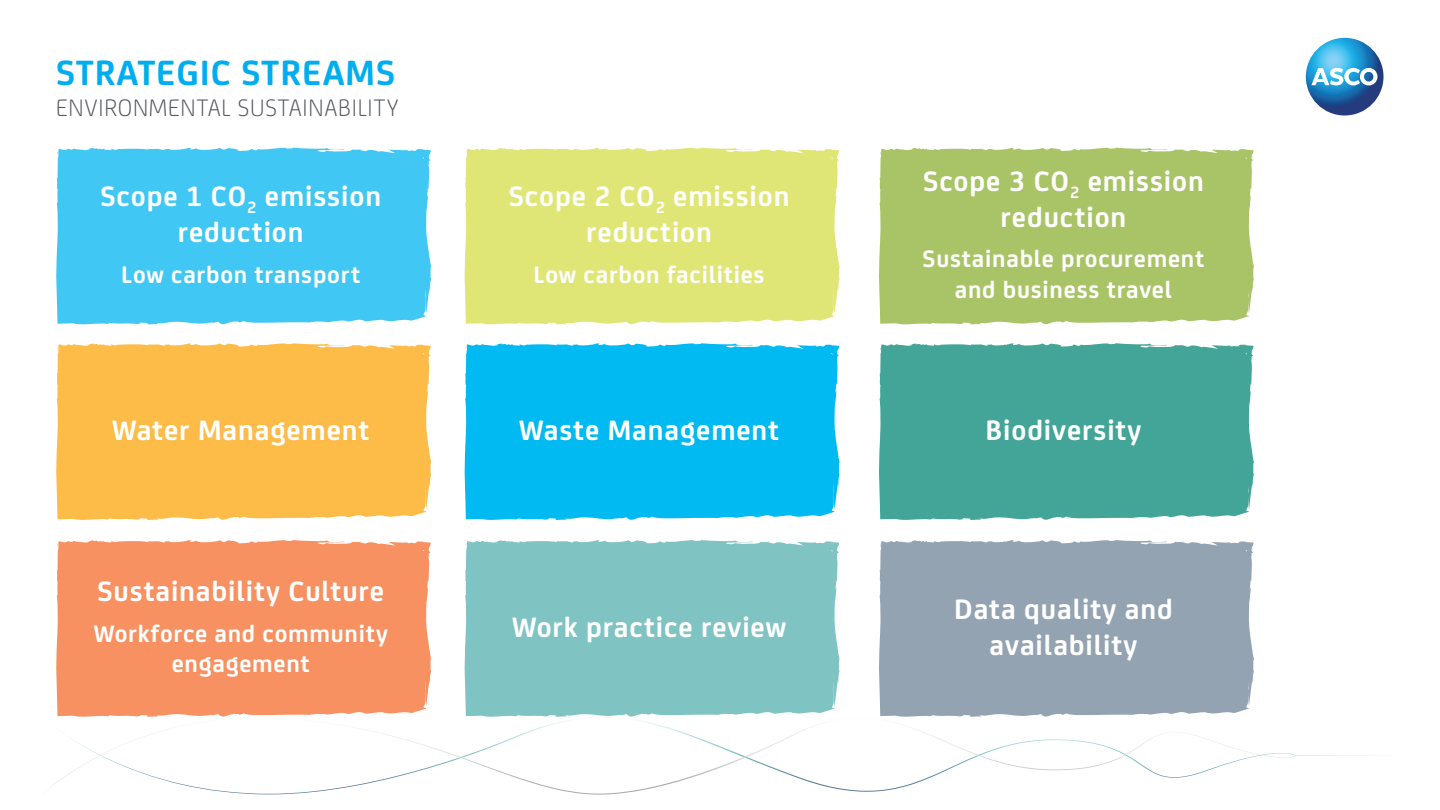
<style>
.page{position:relative;width:1440px;height:810px;background:#fff}
.page>*{position:absolute;margin:0;border:0;box-sizing:border-box;transform-origin:0 0}
.t1{font:700 37.5px "FS Joey";letter-spacing:.03em;color:#00aeef}
.t2{font:700 30px/36px "FS Joey";letter-spacing:.03em;color:#fff;text-align:center}
.t3{font:700 25.5px/30.6px "FS Joey";letter-spacing:.03em;color:#fff;text-align:center}
.t4{font:300 25.5px "FS Joey";letter-spacing:.03em;color:#55585c}
</style>
<div class="page">
<svg style="left:1306px;top:38px;width:78px;height:78px;background:#2e7fb8"></svg>
<svg style="left:1311px;top:68px;width:66px;height:17px"></svg>
<img style="left:50px;top:720px;width:1242px;height:75px">
<img style="left:100px;top:754px;width:1271px;height:4px">
<div style="left:56px;top:147px;width:375px;height:178px;background:#40c7f4"></div>
<div style="left:56px;top:343px;width:375px;height:177px;background:#fdbc48"></div>
<div style="left:56px;top:540px;width:375px;height:177px;background:#f79161"></div>
<div style="left:465px;top:147px;width:375px;height:178px;background:#e0e676"></div>
<div style="left:465px;top:343px;width:375px;height:177px;background:#00baf1"></div>
<div style="left:465px;top:540px;width:375px;height:177px;background:#80c3c3"></div>
<div style="left:879px;top:147px;width:375px;height:178px;background:#a9c466"></div>
<div style="left:879px;top:343px;width:375px;height:177px;background:#42a597"></div>
<div style="left:879px;top:540px;width:375px;height:177px;background:#94a3b2"></div>
<p class="t1" style="left:56px;top:44px;width:341px">STRATEGIC STREAMS</p>
<p class="t4" style="left:56px;top:89px;width:344px">ENVIRONMENTAL SUSTAINABILITY</p>
<p class="t2" style="left:100px;top:176px;width:282px">Scope 1 CO<sub>2</sub> emission reduction</p>
<p class="t3" style="left:121px;top:257px;width:241px">Low carbon transport</p>
<p class="t2" style="left:112px;top:410px;width:259px">Water Management</p>
<p class="t2" style="left:97px;top:571px;width:288px">Sustainability Culture</p>
<p class="t3" style="left:94px;top:616px;width:295px">Workforce and community engagement</p>
<p class="t2" style="left:509px;top:176px;width:282px">Scope 2 CO<sub>2</sub> emission reduction</p>
<p class="t3" style="left:534px;top:257px;width:233px">Low carbon facilities</p>
<p class="t2" style="left:519px;top:410px;width:261px">Waste Management</p>
<p class="t2" style="left:512px;top:607px;width:276px">Work practice review</p>
<p class="t2" style="left:923px;top:161px;width:282px">Scope 3 CO<sub>2</sub> emission reduction</p>
<p class="t3" style="left:923px;top:242px;width:283px">Sustainable procurement and business travel</p>
<p class="t2" style="left:986px;top:410px;width:157px">Biodiversity</p>
<p class="t2" style="left:954px;top:589px;width:220px">Data quality and availability</p>
</div>
